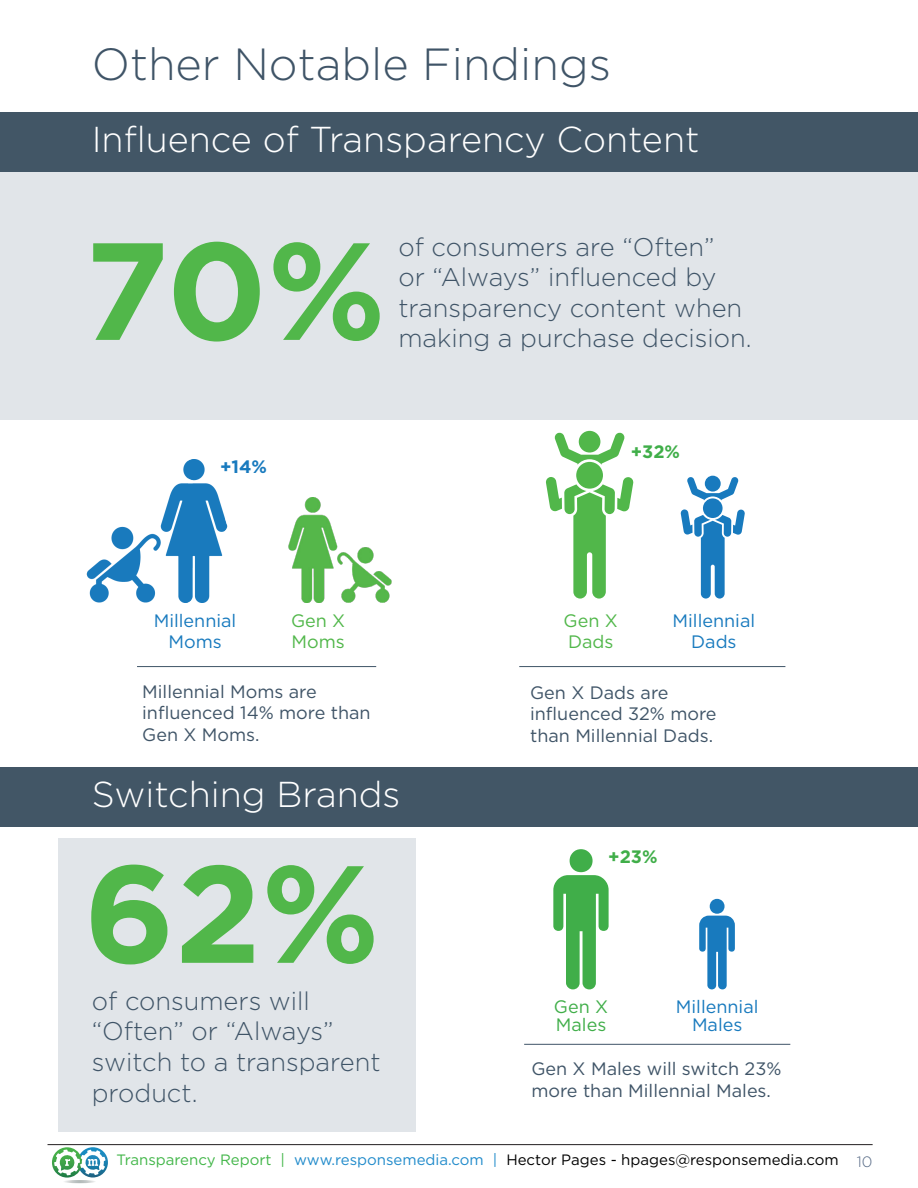
<style>
.page{position:relative;width:918px;height:1188px;background:#fff}
.page>*{position:absolute;margin:0;border:0;box-sizing:border-box;transform-origin:0 0}
.t1{font:700 138px "Gotham";color:#51b74a}
.t2{font:300 45px "Gotham";color:#3f5467}
.t3{font:300 36px "Gotham";color:#fff}
.t4{font:300 25.5px/30.6px "Gotham";color:#3f5467}
.t5{font:18px/21.6px "Gotham";color:#3f5467}
.t6{font:18px/18px "Gotham";color:#187abe;text-align:center}
.t7{font:18px "Gotham";color:#51b74a}
.t8{font:18px "Gotham";color:#40ae49}
.t9{font:700 18px "Gotham";color:#40ae49}
.t10{font:700 18px "Gotham";color:#187abe}
.t11{font:15px "Gotham";color:#000}
.s1{color:#42b649}
.s2{color:#218bcb}
.s3{font-weight:300;color:#546884}
</style>
<div class="page">
<hr style="left:48px;top:1144px;width:825px;height:1px;background:#231f20">
<svg style="left:78px;top:1147px;width:30px;height:31px"></svg>
<svg style="left:52px;top:1147px;width:54px;height:36px"></svg>
<div style="left:0;top:172px;width:918px;height:248px;background:#e1e5e9"></div>
<div style="left:58px;top:838px;width:358px;height:294px;background:#e1e5e9"></div>
<hr style="left:137px;top:666px;width:239px;height:1px;background:#3f5467">
<hr style="left:519px;top:666px;width:266px;height:1px;background:#3f5467">
<hr style="left:524px;top:1044px;width:266px;height:1px;background:#3f5467">
<svg style="left:554px;top:432px;width:71px;height:33px"></svg>
<svg style="left:546px;top:477px;width:88px;height:122px"></svg>
<div style="left:576px;top:462px;width:27px;height:27px;background:#51b74a;border-radius:50%"></div>
<svg style="left:687px;top:477px;width:52px;height:23px"></svg>
<svg style="left:680px;top:509px;width:65px;height:90px"></svg>
<div style="left:703px;top:498px;width:20px;height:20px;background:#187abe;border-radius:50%"></div>
<svg style="left:553px;top:849px;width:56px;height:140px"></svg>
<svg style="left:699px;top:899px;width:36px;height:90px"></svg>
<div style="left:0;top:112px;width:918px;height:60px;background:#425666"></div>
<div style="left:0;top:767px;width:918px;height:60px;background:#425666"></div>
<img style="left:86px;top:459px;width:142px;height:144px">
<img style="left:288px;top:497px;width:104px;height:105px">
<p class="t2" style="left:92px;top:35px;width:521px">Other Notable Findings</p>
<p class="t3" style="left:92px;top:116px;width:609px">Influence of Transparency Content</p>
<p class="t1" style="left:84px;top:200px;width:304px">70%</p>
<p class="t4" style="left:398px;top:231px;width:355px">of consumers are “Often”<br>or “Always” influenced by transparency content when making a purchase decision.</p>
<p class="t10" style="left:220px;top:455px;width:48px">+14%</p>
<p class="t9" style="left:631px;top:440px;width:51px">+32%</p>
<p class="t6" style="left:154px;top:612px;width:84px">Millennial</p>
<p class="t6" style="left:168px;top:633px;width:55px">Moms</p>
<p class="t7" style="left:291px;top:609px;width:56px">Gen X</p>
<p class="t7" style="left:292px;top:630px;width:55px">Moms</p>
<p class="t7" style="left:564px;top:609px;width:56px">Gen X</p>
<p class="t7" style="left:568px;top:630px;width:47px">Dads</p>
<p class="t6" style="left:673px;top:612px;width:84px">Millennial</p>
<p class="t6" style="left:691px;top:633px;width:47px">Dads</p>
<p class="t5" style="left:142px;top:680px;width:230px">Millennial Moms are influenced 14% more than<br>Gen X Moms.</p>
<p class="t5" style="left:530px;top:681px;width:140px">Gen X Dads are</p>
<p class="t5" style="left:530px;top:703px;width:188px">influenced 32% more</p>
<p class="t5" style="left:530px;top:725px;width:185px">than Millennial Dads.</p>
<p class="t3" style="left:92px;top:772px;width:310px">Switching Brands</p>
<p class="t1" style="left:84px;top:822px;width:298px">62%</p>
<p class="t4" style="left:92px;top:985px;width:290px">of consumers will “Often” or “Always” switch to a transparent product.</p>
<p class="t9" style="left:608px;top:845px;width:51px">+23%</p>
<p class="t8" style="left:554px;top:995px;width:56px">Gen X</p>
<p class="t8" style="left:556px;top:1013px;width:52px">Males</p>
<p class="t6" style="left:676px;top:997px;width:84px">Millennial<br>Males</p>
<p class="t5" style="left:531px;top:1058px;width:252px">Gen X Males will switch 23% more than Millennial Males.</p>
<p class="t11" style="left:116px;top:1150px;width:758px"><span class="s1">Transparency Report |</span> <span class="s2">www.responsemedia.com |</span> Hector Pages - hpages@responsemedia.com <span class="s3">10</span></p>
</div>
